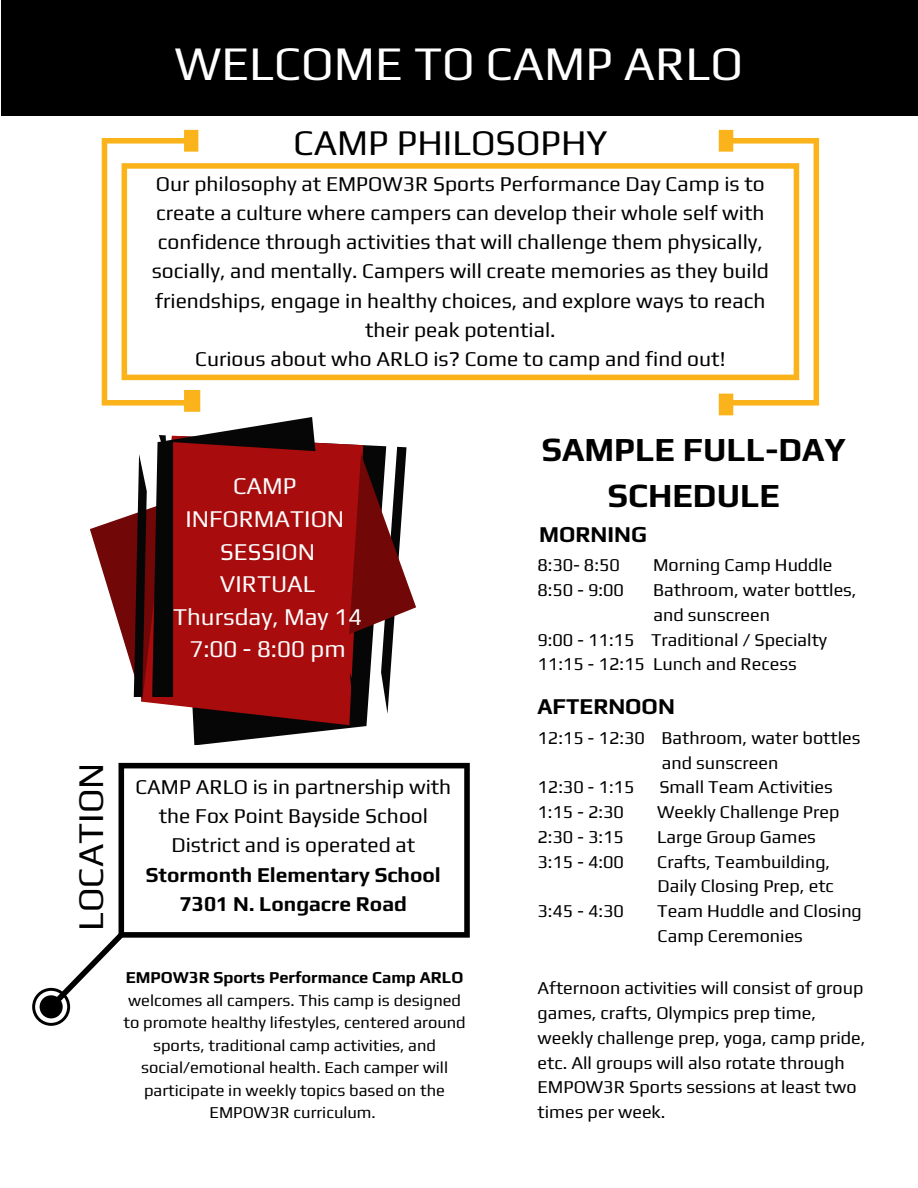
<style>
.page{position:relative;width:918px;height:1188px;background:#fff}
.page>*{position:absolute;margin:0;border:0;box-sizing:border-box;transform-origin:0 0}
.t1{font:48px "Play";color:#fff}
.t2{font:36px "Play";color:#000}
.t3{font:700 33.45px/46.2px "Play";color:#000;text-align:center}
.t4{font:24px/32.7px "Play";color:#fcfcfc;text-align:center}
.t5{font:700 22.5px "Play";color:#000}
.t6{font:21px/29.2px "Play";color:#000;text-align:center}
.t7{font:18px/24.8px "Play";color:#010001}
.t8{font:16.5px/22.5px "Play";color:#000;text-align:center}
.s1{font-weight:700}
</style>
<div class="page">
<div style="left:1px;top:0;width:917px;height:116px;background:#000"></div>
<svg style="left:200px;top:163px;width:519px;height:217px"></svg>
<svg style="left:719px;top:130px;width:100px;height:285px"></svg>
<svg style="left:102px;top:130px;width:98px;height:282px"></svg>
<svg style="left:193px;top:725px;width:174px;height:20px;fill:#070606"></svg>
<svg style="left:145px;top:696px;width:223px;height:29px;fill:#a80c0c"></svg>
<svg style="left:180px;top:417px;width:135px;height:25px;fill:#070606"></svg>
<svg style="left:90px;top:435px;width:90px;height:267px"></svg>
<svg style="left:173px;top:442px;width:176px;height:254px;background:#a50c0c"></svg>
<svg style="left:349px;top:444px;width:67px;height:270px"></svg>
<svg style="left:119px;top:763px;width:351px;height:175px"></svg>
<svg style="left:32px;top:933px;width:91px;height:93px"></svg>
<div style="left:40px;top:995px;width:23px;height:23px;background:#000;border-radius:50%"></div>
<h1 class="t1" style="left:175px;top:35px;width:569px">WELCOME TO CAMP ARLO</h1>
<h3 class="t2" style="left:293px;top:122px;width:316px">CAMP PHILOSOPHY</h3>
<p class="t6" style="left:152px;top:168px;width:619px">Our philosophy at EMPOW3R Sports Performance Day Camp is to create a culture where campers can develop their whole self with confidence through activities that will challenge them physically, socially, and mentally. Campers will create memories as they build friendships, engage in healthy choices, and explore ways to reach their peak potential.<br>Curious about who ARLO is? Come to camp and find out!</p>
<h6 class="t4" style="left:173px;top:469px;width:190px">CAMP<br>INFORMATION<br>SESSION<br>VIRTUAL<br>Thursday, May 14<br>7:00 - 8:00 pm</h6>
<p class="t2" style="left:69px;top:931px;width:170px;rotate:-90deg">LOCATION</p>
<p class="t6" style="left:135px;top:772px;width:317px">CAMP ARLO is in partnership with the Fox Point Bayside School<br>District and is operated at<br><span class="s1">Stormonth Elementary School<br>7301 N. Longacre Road</span></p>
<p class="t8" style="left:124px;top:966px;width:344px"><span class="s1">EMPOW3R Sports Performance Camp ARLO </span>welcomes all campers. This camp is designed to promote healthy lifestyles, centered around sports, traditional camp activities, and social/emotional health. Each camper will participate in weekly topics based on the EMPOW3R curriculum.</p>
<p class="t3" style="left:542px;top:426px;width:306px">SAMPLE FULL-DAY<br>SCHEDULE</p>
<h5 class="t5" style="left:539px;top:521px;width:109px">MORNING</h5>
<p class="t7" style="left:537px;top:553px;width:84px">8:30- 8:50</p>
<p class="t7" style="left:653px;top:553px;width:181px">Morning Camp Huddle</p>
<h2 class="t7" style="left:537px;top:577px;width:88px">8:50 - 9:00</h2>
<h2 class="t7" style="left:653px;top:577px;width:205px">Bathroom, water bottles,</h2>
<h4 class="t7" style="left:653px;top:602px;width:118px">and sunscreen</h4>
<p class="t7" style="left:537px;top:627px;width:291px">9:00 - 11:15 Traditional / Specialty</p>
<p class="t7" style="left:537px;top:652px;width:261px">11:15 - 12:15 Lunch and Recess</p>
<p class="t5" style="left:537px;top:693px;width:139px">AFTERNOON</p>
<p class="t7" style="left:537px;top:725px;width:324px">12:15 - 12:30 Bathroom, water bottles</p>
<p class="t7" style="left:662px;top:750px;width:118px">and sunscreen</p>
<h4 class="t7" style="left:537px;top:774px;width:99px">12:30 - 1:15</h4>
<h4 class="t7" style="left:659px;top:774px;width:175px">Small Team Activities</h4>
<p class="t7" style="left:537px;top:799px;width:88px">1:15 - 2:30</p>
<p class="t7" style="left:657px;top:799px;width:184px">Weekly Challenge Prep</p>
<p class="t7" style="left:537px;top:824px;width:88px">2:30 - 3:15</p>
<p class="t7" style="left:657px;top:824px;width:160px">Large Group Games</p>
<p class="t7" style="left:537px;top:849px;width:88px">3:15 - 4:00</p>
<p class="t7" style="left:657px;top:849px;width:174px">Crafts, Teambuilding,</p>
<p class="t7" style="left:658px;top:873px;width:178px">Daily Closing Prep, etc</p>
<p class="t7" style="left:537px;top:898px;width:88px">3:45 - 4:30</p>
<p class="t7" style="left:657px;top:898px;width:206px">Team Huddle and Closing</p>
<p class="t7" style="left:658px;top:923px;width:147px">Camp Ceremonies</p>
<p class="t7" style="left:537px;top:976px;width:329px">Afternoon activities will consist of group games, crafts, Olympics prep time, weekly challenge prep, yoga, camp pride, etc. All groups will also rotate through EMPOW3R Sports sessions at least two times per week.</p>
</div>
